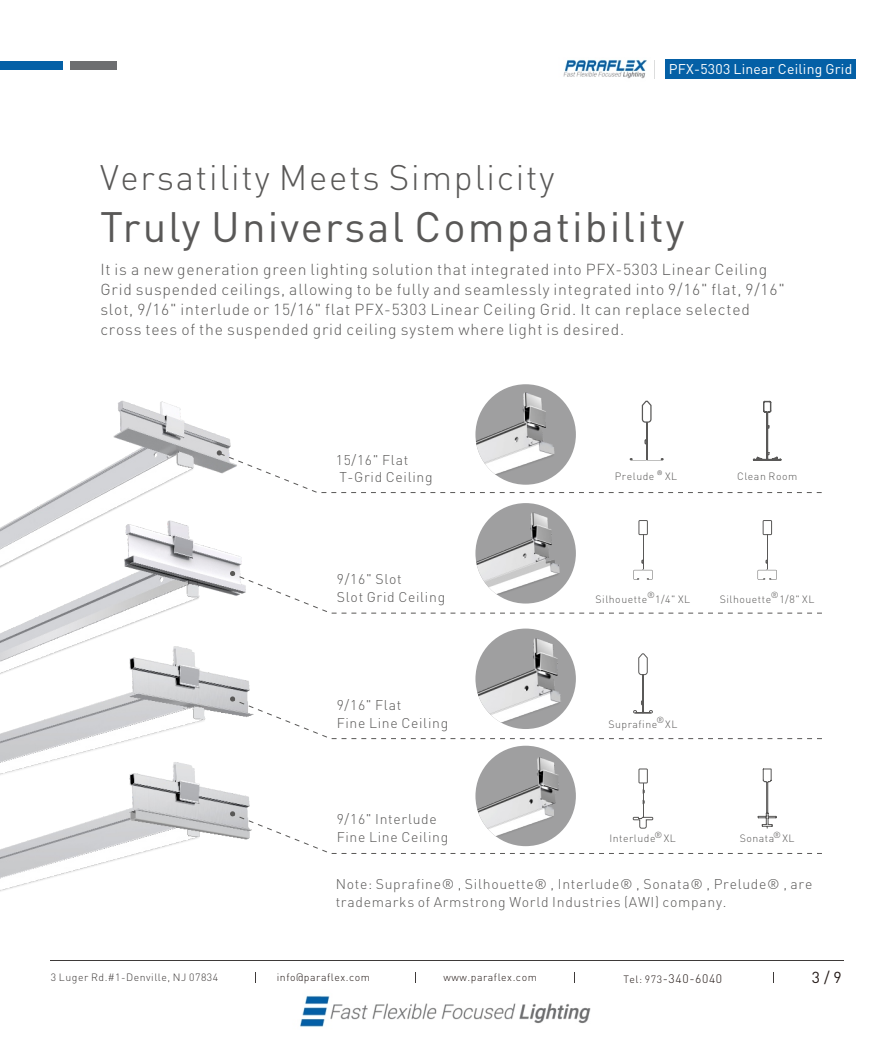
<style>
.page{position:relative;width:893px;height:1042px;background:#fff}
.page>*{position:absolute;margin:0;border:0;box-sizing:border-box;transform-origin:0 0}
.t1{font:42px "DINOT";letter-spacing:.05em;color:#595857}
.t2{font:300 35px "DINOT";letter-spacing:.05em;color:#595857}
.t3{font:300 15.75px/20.1px "DINOT";letter-spacing:.05em;color:#595857}
.t4{font:15.75px "DINOT";color:#231916}
.t5{font:300 14px/17.8px "DINOT";letter-spacing:.05em;color:#595857}
.t6{font:14px "DINOT";letter-spacing:.02em;color:#fff}
.t7{font:300 12.25px "DINOT";letter-spacing:.05em;color:#231916}
.t8{font:300 10.5px "DINOT";letter-spacing:.05em;color:#595857}
.t9{font:300 10.5px "DINOT";letter-spacing:.05em;color:#231916}
.t10{font:300 10.5px "DINOT";letter-spacing:.05em;color:#3f3b3a}
.t11{font:300 10.15px "Biome W04";color:#595857}
.t12{font:300 8.75px "DINOT";color:#595857}
.s1{font-family:"DINOT";font-size:10.5px}
.s2{font-size:10.5px}
</style>
<div class="page">
<img style="left:0;top:400px;width:250px;height:492px">
<div style="left:639px;top:520px;width:9px;height:15px;border:1px solid #595857"></div>
<hr style="left:643px;top:534px;width:1px;height:35px;background:#595857">
<div style="left:763px;top:520px;width:9px;height:15px;border:1px solid #595857"></div>
<svg style="left:230px;top:559px;width:592px;height:55px"></svg>
<hr style="left:767px;top:534px;width:1px;height:35px;background:#595857">
<svg style="left:217px;top:400px;width:605px;height:93px"></svg>
<svg style="left:230px;top:768px;width:592px;height:86px"></svg>
<svg style="left:638px;top:653px;width:10px;height:22px"></svg>
<div style="left:642px;top:674px;width:2px;height:38px;border:1px solid #595857"></div>
<svg style="left:230px;top:696px;width:592px;height:43px"></svg>
<div style="left:475px;top:384px;width:101px;height:101px;background:#9f9fa0;border-radius:50%"></div>
<img style="left:475px;top:384px;width:92px;height:101px">
<img style="left:475px;top:503px;width:97px;height:100px">
<img style="left:475px;top:628px;width:101px;height:101px">
<div style="left:475px;top:746px;width:101px;height:100px;background:#9f9fa0;border-radius:50%"></div>
<img style="left:475px;top:752px;width:91px;height:94px">
<div style="left:71px;top:61px;width:46px;height:9px;background:#6d6e70"></div>
<div style="left:0;top:61px;width:62px;height:9px;background:#0460a6"></div>
<div style="left:665px;top:60px;width:191px;height:19px;background:#0460a6"></div>
<svg style="left:654px;top:60px;width:1px;height:19px"></svg>
<img style="left:563px;top:59px;width:84px;height:20px">
<hr style="left:50px;top:960px;width:793px;height:1px;background:#3e3a39">
<img style="left:300px;top:995px;width:291px;height:32px">
<p class="t6" style="left:669px;top:63px;width:185px">PFX-5303 Linear Ceiling Grid</p>
<h2 class="t2" style="left:100px;top:164px;width:456px">Versatility Meets Simplicity</h2>
<h1 class="t1" style="left:100px;top:210px;width:586px">Truly Universal Compatibility</h1>
<p class="t3" style="left:100px;top:260px;width:686px">It is a new generation green lighting solution that integrated into PFX-5303 Linear Ceiling Grid suspended ceilings, allowing to be fully and seamlessly integrated into 9/16" flat, 9/16" slot, 9/16" interlude or 15/16" flat PFX-5303 Linear Ceiling Grid. It can replace selected cross tees of the suspended grid ceiling system where light is desired.</p>
<p class="t5" style="left:336px;top:452px;width:98px">15/16" Flat<br>T-Grid Ceiling</p>
<p class="t5" style="left:337px;top:571px;width:110px">9/16" Slot<br>Slot Grid Ceiling</p>
<p class="t5" style="left:337px;top:698px;width:113px">9/16" Flat<br>Fine Line Ceiling</p>
<p class="t5" style="left:337px;top:811px;width:113px">9/16" Interlude<br>Fine Line Ceiling</p>
<p class="t11" style="left:657px;top:468px;width:22px">® <span class="s1">L</span></p>
<p class="t8" style="left:737px;top:472px;width:62px">Clean Room</p>
<p class="t8" style="left:615px;top:472px;width:57px">Prelude X</p>
<p class="t12" style="left:647px;top:591px;width:9px">®</p>
<p class="t8" style="left:720px;top:595px;width:96px">Silhouette 1/8" XL</p>
<p class="t12" style="left:771px;top:591px;width:9px">®</p>
<p class="t8" style="left:595px;top:595px;width:96px">Silhouette 1/4" XL</p>
<p class="t12" style="left:656px;top:716px;width:9px">®</p>
<p class="t8" style="left:608px;top:719px;width:71px">Suprafine XL</p>
<p class="t12" style="left:655px;top:831px;width:9px">®</p>
<p class="t12" style="left:773px;top:831px;width:9px">®</p>
<p class="t8" style="left:740px;top:834px;width:56px">Sonata XL</p>
<p class="t8" style="left:609px;top:834px;width:68px">Interlude XL</p>
<p class="t5" style="left:336px;top:876px;width:478px">Note: Suprafine® , Silhouette® , Interlude® , Sonata® , Prelude® , are trademarks of Armstrong World Industries (AWI) company.</p>
<p class="t10" style="left:51px;top:973px;width:169px">3 Luger Rd.#1-Denville, NJ 07834</p>
<p class="t9" style="left:277px;top:973px;width:95px">info@paraflex.com</p>
<p class="t9" style="left:444px;top:973px;width:95px">www.paraflex.com</p>
<p class="t7" style="left:623px;top:973px;width:100px"><span class="s2">Tel: 973</span>-340-6040</p>
<p class="t4" style="left:812px;top:971px;width:31px">3 / 9</p>
</div>
